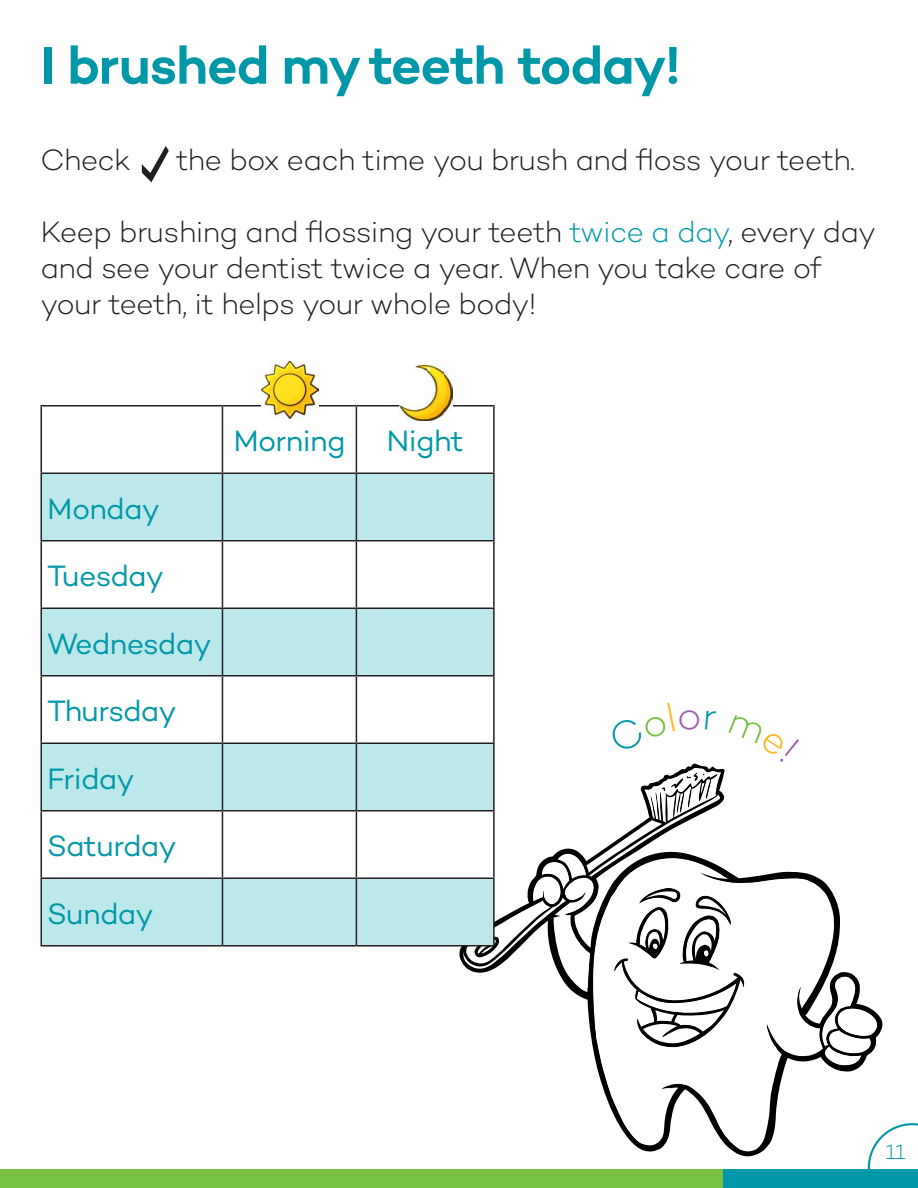
<style>
.page{position:relative;width:918px;height:1188px;background:#fff}
.page>*{position:absolute;margin:0;border:0;box-sizing:border-box;transform-origin:0 0}
.t1{font:600 54px "Campton";letter-spacing:-.02em;color:#0098a8}
.t2{font:300 30px/36px "Campton";letter-spacing:-.025em;color:#231f20}
.t3{font:30px "Campton";letter-spacing:-.025em;color:#0098a8}
.t4{font:300 21px "Campton";color:#0098a8}
.s1{color:#0098a8}
</style>
<div class="page">
<svg style="left:459px;top:764px;width:424px;height:392px"></svg>
<svg style="left:644px;top:768px;width:77px;height:54px"></svg>
<svg style="left:593px;top:858px;width:239px;height:292px"></svg>
<svg style="left:822px;top:976px;width:55px;height:89px"></svg>
<svg style="left:533px;top:852px;width:61px;height:136px"></svg>
<svg style="left:637px;top:983px;width:99px;height:30px"></svg>
<svg style="left:640px;top:910px;width:25px;height:39px"></svg>
<svg style="left:686px;top:919px;width:30px;height:42px"></svg>
<div style="left:0;top:1169px;width:723px;height:19px;background:#79c142"></div>
<div style="left:723px;top:1169px;width:195px;height:19px;background:#0098a8"></div>
<svg style="left:868px;top:1123px;width:50px;height:46px"></svg>
<svg style="left:42px;top:474px;width:451px;height:471px;fill:#bde8eb"></svg>
<hr style="left:40px;top:405px;width:182px;height:1px;background:#231f20">
<hr style="left:40px;top:406px;width:2px;height:66px;background:#231f20">
<hr style="left:356px;top:405px;width:139px;height:1px;background:#231f20">
<hr style="left:493px;top:406px;width:2px;height:66px;background:#231f20">
<hr style="left:40px;top:472px;width:182px;height:2px;background:#231f20">
<hr style="left:40px;top:474px;width:2px;height:66px;background:#231f20">
<hr style="left:222px;top:472px;width:134px;height:2px;background:#231f20">
<hr style="left:222px;top:474px;width:1px;height:66px;background:#231f20">
<hr style="left:356px;top:472px;width:139px;height:2px;background:#231f20">
<hr style="left:356px;top:474px;width:1px;height:66px;background:#231f20">
<hr style="left:493px;top:474px;width:2px;height:66px;background:#231f20">
<hr style="left:40px;top:540px;width:182px;height:2px;background:#231f20">
<hr style="left:40px;top:542px;width:2px;height:66px;background:#231f20">
<hr style="left:222px;top:540px;width:134px;height:2px;background:#231f20">
<hr style="left:222px;top:542px;width:1px;height:66px;background:#231f20">
<hr style="left:356px;top:540px;width:139px;height:2px;background:#231f20">
<hr style="left:356px;top:542px;width:1px;height:66px;background:#231f20">
<hr style="left:493px;top:542px;width:2px;height:66px;background:#231f20">
<hr style="left:40px;top:676px;width:2px;height:66px;background:#231f20">
<hr style="left:222px;top:676px;width:1px;height:66px;background:#231f20">
<hr style="left:356px;top:676px;width:1px;height:66px;background:#231f20">
<hr style="left:493px;top:676px;width:2px;height:66px;background:#231f20">
<hr style="left:40px;top:812px;width:2px;height:66px;background:#231f20">
<hr style="left:222px;top:812px;width:1px;height:66px;background:#231f20">
<hr style="left:356px;top:812px;width:1px;height:66px;background:#231f20">
<hr style="left:493px;top:812px;width:2px;height:66px;background:#231f20">
<hr style="left:40px;top:608px;width:182px;height:1px;background:#231f20">
<hr style="left:40px;top:609px;width:2px;height:66px;background:#231f20">
<hr style="left:40px;top:675px;width:182px;height:1px;background:#231f20">
<hr style="left:222px;top:608px;width:134px;height:1px;background:#231f20">
<hr style="left:222px;top:609px;width:1px;height:66px;background:#231f20">
<hr style="left:222px;top:675px;width:134px;height:1px;background:#231f20">
<hr style="left:356px;top:608px;width:139px;height:1px;background:#231f20">
<hr style="left:356px;top:609px;width:1px;height:66px;background:#231f20">
<hr style="left:493px;top:609px;width:2px;height:66px;background:#231f20">
<hr style="left:356px;top:675px;width:139px;height:1px;background:#231f20">
<hr style="left:40px;top:742px;width:182px;height:2px;background:#231f20">
<hr style="left:40px;top:744px;width:2px;height:66px;background:#231f20">
<hr style="left:40px;top:810px;width:182px;height:2px;background:#231f20">
<hr style="left:222px;top:742px;width:134px;height:2px;background:#231f20">
<hr style="left:222px;top:744px;width:1px;height:66px;background:#231f20">
<hr style="left:222px;top:810px;width:134px;height:2px;background:#231f20">
<hr style="left:356px;top:742px;width:139px;height:2px;background:#231f20">
<hr style="left:356px;top:744px;width:1px;height:66px;background:#231f20">
<hr style="left:493px;top:744px;width:2px;height:66px;background:#231f20">
<hr style="left:356px;top:810px;width:139px;height:2px;background:#231f20">
<hr style="left:40px;top:878px;width:182px;height:1px;background:#231f20">
<hr style="left:40px;top:879px;width:2px;height:66px;background:#231f20">
<hr style="left:40px;top:945px;width:182px;height:1px;background:#231f20">
<hr style="left:222px;top:878px;width:134px;height:1px;background:#231f20">
<hr style="left:222px;top:879px;width:1px;height:66px;background:#231f20">
<hr style="left:222px;top:945px;width:134px;height:1px;background:#231f20">
<hr style="left:356px;top:878px;width:139px;height:1px;background:#231f20">
<hr style="left:356px;top:879px;width:1px;height:66px;background:#231f20">
<hr style="left:493px;top:879px;width:2px;height:66px;background:#231f20">
<hr style="left:356px;top:945px;width:139px;height:1px;background:#231f20">
<img style="left:270px;top:362px;width:40px;height:35px">
<img style="left:261px;top:374px;width:9px;height:23px">
<img style="left:310px;top:373px;width:8px;height:24px">
<img style="left:444px;top:373px;width:8px;height:24px">
<svg style="left:222px;top:397px;width:272px;height:76px"></svg>
<img style="left:426px;top:365px;width:18px;height:40px">
<img style="left:415px;top:365px;width:11px;height:6px">
<svg style="left:142px;top:146px;width:27px;height:36px"></svg>
<h2 class="t1" style="left:40px;top:31px;width:642px">I brushed my teeth today!</h2>
<p class="t2" style="left:40px;top:141px;width:92px">Check</p>
<p class="t2" style="left:176px;top:141px;width:681px">the box each time you brush and floss your teeth.</p>
<p class="t2" style="left:40px;top:213px;width:837px">Keep brushing and flossing your teeth <span class="s1">twice a day</span>, every day and see your dentist twice a year. When you take care of your teeth, it helps your whole body!</p>
<p class="t3" style="left:47px;top:490px;width:114px">Monday</p>
<p class="t3" style="left:47px;top:558px;width:118px">Tuesday</p>
<p class="t3" style="left:47px;top:625px;width:166px">Wednesday</p>
<p class="t3" style="left:47px;top:693px;width:131px">Thursday</p>
<p class="t3" style="left:47px;top:760px;width:89px">Friday</p>
<p class="t3" style="left:47px;top:828px;width:131px">Saturday</p>
<p class="t3" style="left:47px;top:895px;width:108px">Sunday</p>
<p class="t3" style="left:233px;top:423px;width:114px">Morning</p>
<p class="t3" style="left:386px;top:423px;width:79px">Night</p>
<p class="t4" style="left:885px;top:1139px;width:22px">11</p>
</div>
